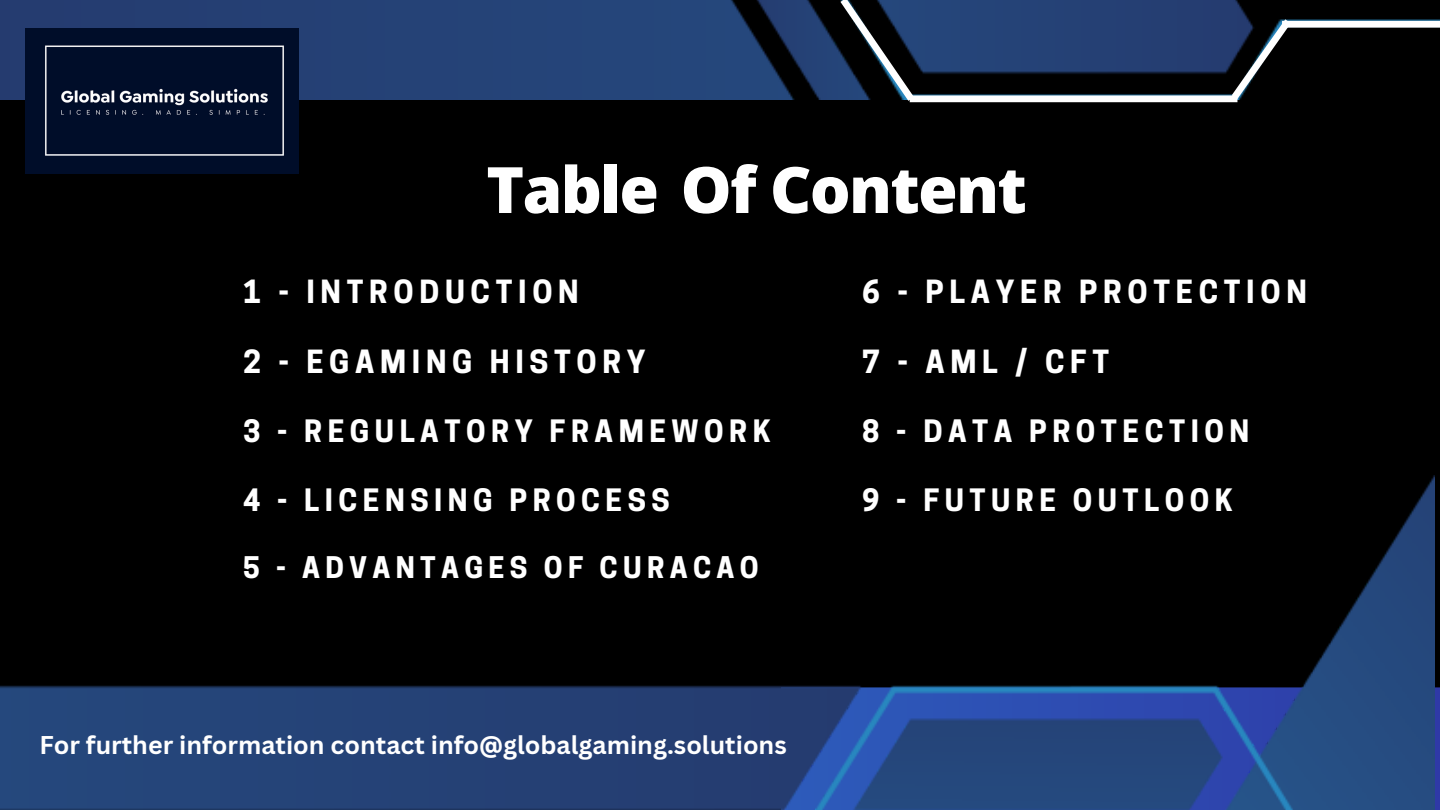
<style>
.page{position:relative;width:1440px;height:810px;background:#000}
.page>*{position:absolute;margin:0;border:0;box-sizing:border-box;transform-origin:0 0}
.t1{font:800 64px "Open Sans";letter-spacing:-.025em;color:#fff}
.t2{font:700 30px "Cooper Hewitt";letter-spacing:.19em;color:#fff}
.t3{font:700 29px "Cooper Hewitt";letter-spacing:.19em;color:#fff}
.t4{font:700 28px "Cooper Hewitt";letter-spacing:.19em;color:#fff}
.t5{font:700 25px "Canva Sans";color:#fff}
</style>
<div class="page">
<img style="left:0;top:0;width:1440px;height:99px">
<svg style="left:834px;top:0;width:87px;height:103px"></svg>
<svg style="left:1225px;top:12px;width:72px;height:91px"></svg>
<div style="left:910px;top:95px;width:327px;height:7px;background:#fff"></div>
<div style="left:1282px;top:21px;width:158px;height:7px;background:#fff"></div>
<img style="left:0;top:476px;width:1435px;height:334px">
<img style="left:26px;top:28px;width:272px;height:146px">
<p class="t1" style="left:486px;top:145px;width:542px">Table Of Content</p>
<p class="t2" style="left:243px;top:280px;width:337px">1 - INTRODUCTION</p>
<p class="t2" style="left:243px;top:350px;width:404px">2 - EGAMING HISTORY</p>
<p class="t3" style="left:243px;top:420px;width:529px">3 - REGULATORY FRAMEWORK</p>
<p class="t3" style="left:243px;top:489px;width:428px">4 - LICENSING PROCESS</p>
<p class="t4" style="left:243px;top:557px;width:517px">5 - ADVANTAGES OF CURACAO</p>
<p class="t5" style="left:39px;top:727px;width:749px">For further information contact info@globalgaming.solutions</p>
<p class="t2" style="left:862px;top:280px;width:446px">6 - PLAYER PROTECTION</p>
<p class="t2" style="left:862px;top:350px;width:249px">7 - AML / CFT</p>
<p class="t3" style="left:862px;top:420px;width:389px">8 - DATA PROTECTION</p>
<p class="t3" style="left:862px;top:489px;width:373px">9 - FUTURE OUTLOOK</p>
</div>
